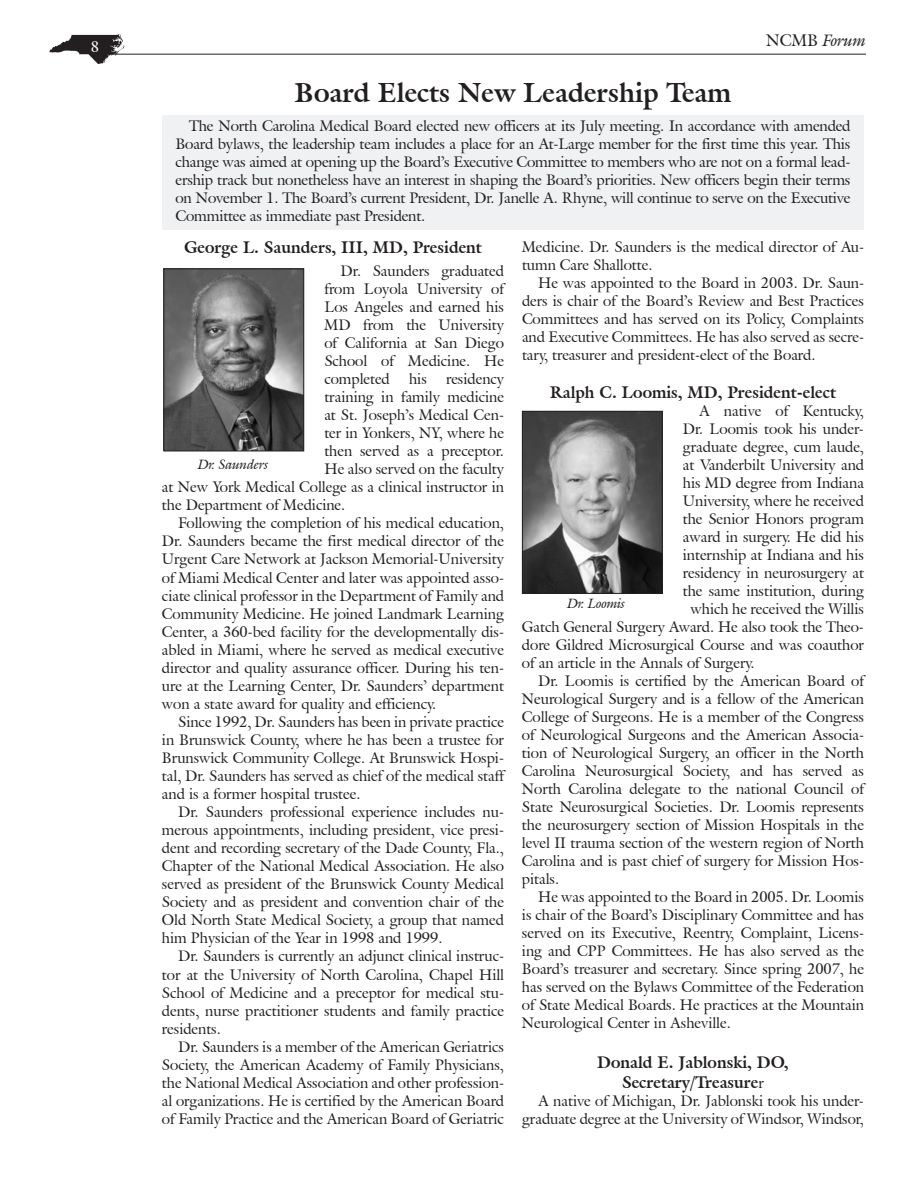
<style>
.page{position:relative;width:918px;height:1188px;background:#fff}
.page>*{position:absolute;margin:0;border:0;box-sizing:border-box;transform-origin:0 0}
.t1{font:700 27px "Galliard IT Cby BT";color:#231f20}
.t2{font:700 16.5px/19.8px "Galliard IT Cby BT";color:#231f20;text-align:center}
.t3{font:italic 16.5px "Galliard IT Cby BT";color:#231f20}
.t4{font:15px/18px "Galliard IT Cby BT";color:#231f20;text-align:justify}
.t5{font:15px "Galliard IT Cby BT";color:#fff}
.t6{font:italic 13.5px "Galliard IT Cby BT";color:#231f20}
.s1{font-style:normal}
.s2{font-weight:400;font-size:15px}
</style>
<div class="page">
<div style="left:162px;top:115px;width:702px;height:114px;background:#f0f1f2"></div>
<img style="left:49px;top:34px;width:80px;height:31px">
<hr style="left:99px;top:54px;width:767px;height:1px;background:#231f20">
<img style="left:166px;top:270px;width:136px;height:179px">
<div style="left:164px;top:268px;width:140px;height:183px;border:1px solid #231f20"></div>
<img style="left:524px;top:413px;width:137px;height:179px">
<div style="left:522px;top:411px;width:141px;height:183px;border:1px solid #231f20"></div>
<p class="t5" style="left:91px;top:37px;width:10px">8</p>
<p class="t3" style="left:766px;top:29px;width:101px"><span class="s1">NCMB</span> Forum</p>
<h1 class="t1" style="left:295px;top:74px;width:438px">Board Elects New Leadership Team</h1>
<p class="t4" style="left:176px;top:117px;width:677px;text-indent:14px">The North Carolina Medical Board elected new officers at its July meeting. In accordance with amended Board bylaws, the leadership team includes a place for an At-Large member for the first time this year. This change was aimed at opening up the Board’s Executive Committee to members who are not on a formal lead&shy;ership track but nonetheless have an interest in shaping the Board’s priorities. New officers begin their terms on November 1. The Board’s current President, Dr. Janelle A. Rhyne, will continue to serve on the Executive Committee as immediate past President.</p>
<p class="t2" style="left:184px;top:238px;width:299px">George L. Saunders, III, MD, President</p>
<p class="t4" style="left:324px;top:261px;width:181px;text-indent:16px">Dr. Saunders graduated from Loyola University of Los Angeles and earned his MD from the University of California at San Diego School of Medicine. He completed</p>
<p class="t4" style="left:409px;top:370px;width:19px">his</p>
<p class="t4" style="left:446px;top:370px;width:59px">residency</p>
<p class="t4" style="left:324px;top:388px;width:181px">training in family medicine</p>
<p class="t4" style="left:324px;top:406px;width:181px">at St. Joseph’s Medical Cen-</p>
<p class="t4" style="left:324px;top:424px;width:181px">ter in Yonkers, NY, where he</p>
<p class="t4" style="left:324px;top:442px;width:181px">then served as a preceptor.</p>
<p class="t4" style="left:325px;top:460px;width:181px">He also served on the faculty</p>
<p class="t4" style="left:162px;top:478px;width:344px">at New York Medical College as a clinical instructor in</p>
<p class="t4" style="left:162px;top:496px;width:185px">the Department of Medicine.</p>
<p class="t4" style="left:178px;top:514px;width:327px">Following the completion of his medical education,</p>
<p class="t4" style="left:162px;top:532px;width:344px">Dr. Saunders became the first medical director of the</p>
<p class="t4" style="left:162px;top:550px;width:344px">Urgent Care Network at Jackson Memorial-University</p>
<p class="t4" style="left:162px;top:568px;width:344px">of Miami Medical Center and later was appointed asso-</p>
<p class="t4" style="left:162px;top:586px;width:344px">ciate clinical professor in the Department of Family and</p>
<p class="t4" style="left:162px;top:604px;width:344px">Community Medicine. He joined Landmark Learning</p>
<p class="t4" style="left:162px;top:622px;width:344px">Center, a 360-bed facility for the developmentally dis-</p>
<p class="t4" style="left:162px;top:640px;width:344px">abled in Miami, where he served as medical executive</p>
<p class="t4" style="left:162px;top:658px;width:344px">director and quality assurance officer. During his ten-</p>
<p class="t4" style="left:162px;top:676px;width:344px">ure at the Learning Center, Dr. Saunders’ department</p>
<p class="t4" style="left:162px;top:695px;width:276px">won a state award for quality and efficiency.</p>
<p class="t4" style="left:178px;top:713px;width:327px">Since 1992, Dr. Saunders has been in private practice</p>
<p class="t4" style="left:162px;top:731px;width:344px">in Brunswick County, where he has been a trustee for</p>
<p class="t4" style="left:162px;top:749px;width:344px">Brunswick Community College. At Brunswick Hospi-</p>
<p class="t4" style="left:162px;top:767px;width:344px">tal, Dr. Saunders has served as chief of the medical staff</p>
<p class="t4" style="left:162px;top:785px;width:200px">and is a former hospital trustee.</p>
<p class="t4" style="left:178px;top:803px;width:327px">Dr. Saunders professional experience includes nu-</p>
<p class="t4" style="left:162px;top:821px;width:344px">merous appointments, including president, vice presi-</p>
<p class="t4" style="left:162px;top:839px;width:344px">dent and recording secretary of the Dade County, Fla.,</p>
<p class="t4" style="left:162px;top:857px;width:344px">Chapter of the National Medical Association. He also</p>
<p class="t4" style="left:162px;top:875px;width:344px">served as president of the Brunswick County Medical</p>
<p class="t4" style="left:162px;top:893px;width:344px">Society and as president and convention chair of the</p>
<p class="t4" style="left:162px;top:911px;width:344px">Old North State Medical Society, a group that named</p>
<p class="t4" style="left:162px;top:929px;width:282px">him Physician of the Year in 1998 and 1999.</p>
<p class="t4" style="left:178px;top:947px;width:327px">Dr. Saunders is currently an adjunct clinical instruc-</p>
<p class="t4" style="left:162px;top:965px;width:344px">tor at the University of North Carolina, Chapel Hill</p>
<p class="t4" style="left:162px;top:983px;width:344px">School of Medicine and a preceptor for medical stu-</p>
<p class="t4" style="left:162px;top:1001px;width:344px">dents, nurse practitioner students and family practice</p>
<p class="t4" style="left:162px;top:1019px;width:60px">residents.</p>
<p class="t4" style="left:178px;top:1037px;width:327px">Dr. Saunders is a member of the American Geriatrics</p>
<p class="t4" style="left:162px;top:1055px;width:344px">Society, the American Academy of Family Physicians,</p>
<p class="t4" style="left:162px;top:1073px;width:344px">the National Medical Association and other profession-</p>
<p class="t4" style="left:162px;top:1092px;width:344px">al organizations. He is certified by the American Board</p>
<p class="t4" style="left:162px;top:1110px;width:343px">of Family Practice and the American Board of Geriatric</p>
<p class="t6" style="left:198px;top:455px;width:71px">Dr. Saunders</p>
<p class="t4" style="left:522px;top:238px;width:344px">Medicine. Dr. Saunders is the medical director of Au&shy;tumn Care Shallotte.</p>
<p class="t4" style="left:522px;top:274px;width:344px;text-indent:16px">He was appointed to the Board in 2003. Dr. Saun&shy;ders is chair of the Board’s Review and Best Practices Committees and has served on its Policy, Complaints and Executive Committees. He has also served as secre&shy;tary, treasurer and president-elect of the Board.</p>
<p class="t2" style="left:550px;top:382px;width:288px">Ralph C. Loomis, MD, President-elect</p>
<p class="t4" style="left:699px;top:402px;width:166px">A native of Kentucky,</p>
<p class="t4" style="left:683px;top:420px;width:183px">Dr. Loomis took his under-</p>
<p class="t4" style="left:683px;top:438px;width:183px">graduate degree, cum laude,</p>
<p class="t4" style="left:683px;top:456px;width:183px">at Vanderbilt University and</p>
<p class="t4" style="left:683px;top:474px;width:183px">his MD degree from Indiana</p>
<p class="t4" style="left:683px;top:492px;width:183px">University, where he received</p>
<p class="t4" style="left:683px;top:510px;width:183px">the Senior Honors program</p>
<p class="t4" style="left:683px;top:528px;width:183px">award in surgery. He did his</p>
<p class="t4" style="left:683px;top:546px;width:183px">internship at Indiana and his</p>
<p class="t4" style="left:683px;top:564px;width:183px">residency in neurosurgery at</p>
<p class="t4" style="left:683px;top:582px;width:183px">the same institution, during</p>
<p class="t4" style="left:691px;top:600px;width:175px">which he received the Willis</p>
<p class="t4" style="left:522px;top:618px;width:344px">Gatch General Surgery Award. He also took the Theo-</p>
<p class="t4" style="left:522px;top:636px;width:344px">dore Gildred Microsurgical Course and was coauthor</p>
<p class="t4" style="left:522px;top:654px;width:234px">of an article in the Annals of Surgery.</p>
<p class="t4" style="left:538px;top:672px;width:327px">Dr. Loomis is certified by the American Board of</p>
<p class="t4" style="left:522px;top:690px;width:344px">Neurological Surgery and is a fellow of the American</p>
<p class="t4" style="left:522px;top:708px;width:344px">College of Surgeons. He is a member of the Congress</p>
<p class="t4" style="left:522px;top:726px;width:344px">of Neurological Surgeons and the American Associa-</p>
<p class="t4" style="left:522px;top:744px;width:344px">tion of Neurological Surgery, an officer in the North</p>
<p class="t4" style="left:522px;top:762px;width:344px">Carolina Neurosurgical Society, and has served as</p>
<p class="t4" style="left:522px;top:780px;width:344px">North Carolina delegate to the national Council of</p>
<p class="t4" style="left:522px;top:798px;width:344px">State Neurosurgical Societies. Dr. Loomis represents</p>
<p class="t4" style="left:522px;top:816px;width:343px">the neurosurgery section of Mission Hospitals in the</p>
<p class="t4" style="left:522px;top:834px;width:344px">level II trauma section of the western region of North</p>
<p class="t4" style="left:522px;top:852px;width:344px">Carolina and is past chief of surgery for Mission Hos-</p>
<p class="t4" style="left:522px;top:870px;width:39px">pitals.</p>
<p class="t4" style="left:538px;top:888px;width:327px">He was appointed to the Board in 2005. Dr. Loomis</p>
<p class="t4" style="left:522px;top:906px;width:344px">is chair of the Board’s Disciplinary Committee and has</p>
<p class="t4" style="left:522px;top:924px;width:344px">served on its Executive, Reentry, Complaint, Licens-</p>
<p class="t4" style="left:522px;top:942px;width:343px">ing and CPP Committees. He has also served as the</p>
<p class="t4" style="left:522px;top:960px;width:344px">Board’s treasurer and secretary. Since spring 2007, he</p>
<p class="t4" style="left:522px;top:978px;width:344px">has served on the Bylaws Committee of the Federation</p>
<p class="t4" style="left:522px;top:996px;width:344px">of State Medical Boards. He practices at the Mountain</p>
<p class="t4" style="left:522px;top:1014px;width:210px">Neurological Center in Asheville.</p>
<p class="t2" style="left:597px;top:1052px;width:193px">Donald E. Jablonski, DO,<br>Secretary/Treasure<span class="s2">r</span></p>
<p class="t4" style="left:522px;top:1091px;width:343px;text-align:right">A native of Michigan, Dr. Jablonski took his under&shy;graduate degree at the University of Windsor, Windsor,</p>
<p class="t6" style="left:567px;top:595px;width:59px">Dr. Loomis</p>
</div>
